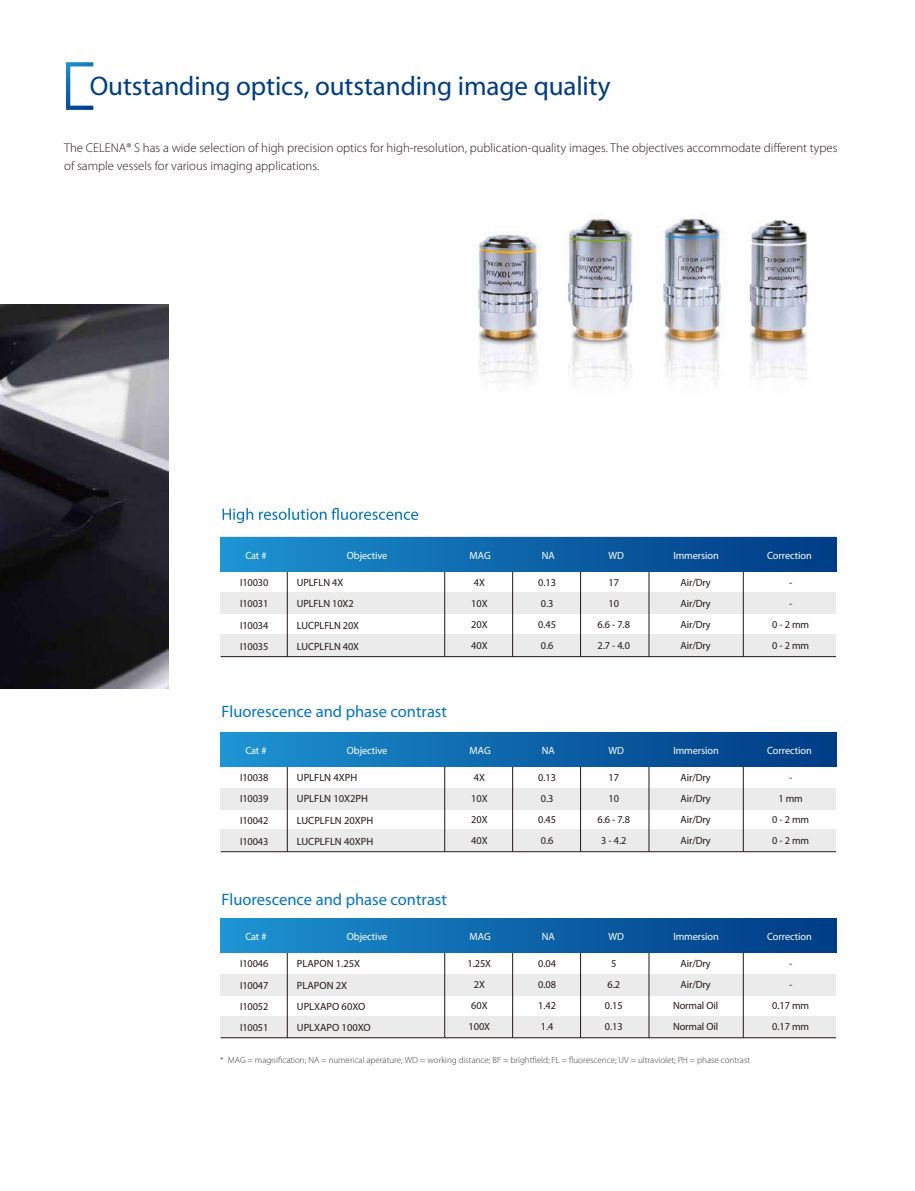
<style>
.page{position:relative;width:915px;height:1191px;background:#fff}
.page>*{position:absolute;margin:0;border:0;box-sizing:border-box;transform-origin:0 0}
.t1{font:27px "Myriad";letter-spacing:-.005em;color:#003c80}
.t2{font:16.5px "Myriad Pro";color:#0075c2}
.t3{font:300 12.75px/18px "Myriad Pro";color:#221815}
.t4{font:10.5px/21px "Myriad Pro";letter-spacing:-.005em;color:#221815;text-align:center}
.t5{font:10.5px "Myriad Pro";letter-spacing:-.005em;color:#fff}
.t6{font:10.5px/21.3px "Myriad Pro";color:#231815}
.t7{font:300 9px "Myriad Pro";color:#3e3a39}
</style>
<div class="page">
<svg style="left:773px;top:143px;width:7px;height:9px"></svg>
<img style="left:472px;top:218px;width:336px;height:164px">
<div style="left:220px;top:593px;width:615px;height:21px;background:#ebebeb"></div>
<div style="left:220px;top:635px;width:615px;height:21px;background:#ebebeb"></div>
<hr style="left:220px;top:656px;width:615px;height:1px;background:#221815">
<hr style="left:287px;top:537px;width:1px;height:120px;background:#221815">
<hr style="left:444px;top:537px;width:1px;height:120px;background:#221815">
<hr style="left:512px;top:537px;width:1px;height:120px;background:#221815">
<hr style="left:580px;top:537px;width:1px;height:120px;background:#221815">
<hr style="left:648px;top:537px;width:1px;height:120px;background:#221815">
<hr style="left:742px;top:537px;width:1px;height:120px;background:#221815">
<svg style="left:222px;top:508px;width:196px;height:15px"></svg>
<div style="left:220px;top:537px;width:615px;height:34px;background:linear-gradient(to right,#1d92d2,#003883)"></div>
<div style="left:220px;top:788px;width:615px;height:21px;background:#ebebeb"></div>
<div style="left:220px;top:830px;width:615px;height:21px;background:#ebebeb"></div>
<hr style="left:220px;top:851px;width:615px;height:1px;background:#221815">
<hr style="left:287px;top:732px;width:1px;height:120px;background:#221815">
<hr style="left:444px;top:732px;width:1px;height:120px;background:#221815">
<hr style="left:512px;top:732px;width:1px;height:120px;background:#221815">
<hr style="left:580px;top:732px;width:1px;height:120px;background:#221815">
<hr style="left:648px;top:732px;width:1px;height:120px;background:#221815">
<hr style="left:742px;top:732px;width:1px;height:120px;background:#221815">
<div style="left:220px;top:732px;width:615px;height:34px;background:linear-gradient(to right,#1d92d2,#003883)"></div>
<div style="left:220px;top:974px;width:615px;height:21px;background:#ebebeb"></div>
<div style="left:220px;top:1016px;width:615px;height:21px;background:#ebebeb"></div>
<hr style="left:220px;top:1037px;width:615px;height:1px;background:#221815">
<hr style="left:287px;top:918px;width:1px;height:120px;background:#221815">
<hr style="left:444px;top:918px;width:1px;height:120px;background:#221815">
<hr style="left:512px;top:918px;width:1px;height:120px;background:#221815">
<hr style="left:580px;top:918px;width:1px;height:120px;background:#221815">
<hr style="left:648px;top:918px;width:1px;height:120px;background:#221815">
<hr style="left:742px;top:918px;width:1px;height:120px;background:#221815">
<div style="left:220px;top:918px;width:615px;height:34px;background:linear-gradient(to right,#1d92d2,#003883)"></div>
<svg style="left:66px;top:62px;width:27px;height:48px"></svg>
<img style="left:0;top:304px;width:168px;height:384px">
<h1 class="t1" style="left:90px;top:73px;width:522px">Outstanding optics, outstanding image quality</h1>
<p class="t3" style="left:64px;top:139px;width:774px">The CELENA® S has a wide selection of high precision optics for high-resolution, publication-quality images. The objectives accommodate di erent types of sample vessels for various imaging applications.</p>
<p class="t5" style="left:245px;top:549px;width:23px">Cat #</p>
<p class="t5" style="left:347px;top:549px;width:42px">Objective</p>
<p class="t5" style="left:541px;top:549px;width:14px">NA</p>
<p class="t5" style="left:608px;top:549px;width:17px">WD</p>
<p class="t5" style="left:673px;top:549px;width:47px">Immersion</p>
<p class="t5" style="left:766px;top:549px;width:46px">Correction</p>
<p class="t4" style="left:240px;top:572px;width:30px;text-align:justify">I10030<br>I10031<br>I10034<br>I10035</p>
<p class="t4" style="left:297px;top:572px;width:64px;text-align:left">UPLFLN 4X<br>UPLFLN 10X2<br>LUCPLFLN 20X<br>LUCPLFLN 40X</p>
<p class="t4" style="left:538px;top:572px;width:19px;text-align:left">0.13<br>0.3<br>0.45<br>0.6</p>
<p class="t5" style="left:469px;top:549px;width:23px">MAG</p>
<p class="t4" style="left:471px;top:572px;width:18px;text-align:left">4X<br>10X<br>20X<br>40X</p>
<p class="t4" style="left:680px;top:572px;width:32px;text-align:justify">Air/Dry Air/Dry Air/Dry Air/Dry</p>
<p class="t4" style="left:772px;top:572px;width:38px">-<br>-<br>0 - 2 mm<br>0 - 2 mm</p>
<p class="t4" style="left:597px;top:572px;width:34px">17<br>10<br>6.6 - 7.8<br>2.7 - 4.0</p>
<h2 class="t2" style="left:221px;top:701px;width:227px">Fluorescence and phase contrast</h2>
<p class="t5" style="left:245px;top:744px;width:23px">Cat #</p>
<p class="t5" style="left:347px;top:744px;width:42px">Objective</p>
<p class="t5" style="left:541px;top:744px;width:14px">NA</p>
<p class="t5" style="left:608px;top:744px;width:17px">WD</p>
<p class="t5" style="left:673px;top:744px;width:47px">Immersion</p>
<p class="t5" style="left:766px;top:744px;width:46px">Correction</p>
<p class="t4" style="left:240px;top:767px;width:30px;text-align:justify">I10038<br>I10039<br>I10042<br>I10043</p>
<p class="t6" style="left:297px;top:767px;width:78px">UPLFLN 4XPH<br>UPLFLN 10X2PH<br>LUCPLFLN 20XPH<br>LUCPLFLN 40XPH</p>
<p class="t4" style="left:538px;top:767px;width:19px;text-align:left">0.13<br>0.3<br>0.45<br>0.6</p>
<p class="t5" style="left:469px;top:744px;width:23px">MAG</p>
<p class="t4" style="left:471px;top:767px;width:18px;text-align:left">4X<br>10X<br>20X<br>40X</p>
<p class="t4" style="left:680px;top:767px;width:32px;text-align:justify">Air/Dry Air/Dry Air/Dry Air/Dry</p>
<p class="t4" style="left:772px;top:767px;width:38px">-<br>1 mm<br>0 - 2 mm<br>0 - 2 mm</p>
<p class="t4" style="left:597px;top:767px;width:34px">17<br>10<br>6.6 - 7.8<br>3 - 4.2</p>
<h2 class="t2" style="left:221px;top:889px;width:227px">Fluorescence and phase contrast</h2>
<p class="t5" style="left:245px;top:930px;width:23px">Cat #</p>
<p class="t5" style="left:347px;top:930px;width:42px">Objective</p>
<p class="t5" style="left:541px;top:930px;width:14px">NA</p>
<p class="t5" style="left:608px;top:930px;width:17px">WD</p>
<p class="t5" style="left:673px;top:930px;width:47px">Immersion</p>
<p class="t5" style="left:766px;top:930px;width:46px">Correction</p>
<p class="t4" style="left:240px;top:953px;width:30px;text-align:justify">I10046<br>I10047<br>I10052<br>I10051</p>
<p class="t6" style="left:297px;top:953px;width:75px">PLAPON 1.25X<br>PLAPON 2X<br>UPLXAPO 60XO<br>UPLXAPO 100XO</p>
<p class="t4" style="left:538px;top:953px;width:19px;text-align:justify">0.04<br>0.08<br>1.42<br>1.4</p>
<p class="t5" style="left:469px;top:930px;width:23px">MAG</p>
<p class="t4" style="left:467px;top:953px;width:25px">1.25X<br>2X<br>60X<br>100X</p>
<p class="t4" style="left:672px;top:953px;width:47px">Air/Dry<br>Air/Dry<br>Normal Oil<br>Normal Oil</p>
<p class="t4" style="left:772px;top:953px;width:38px">-<br>-<br>0.17 mm<br>0.17 mm</p>
<p class="t4" style="left:604px;top:953px;width:19px">5<br>6.2<br>0.15<br>0.13</p>
<p class="t7" style="left:220px;top:1054px;width:531px">* MAG = magnification; NA = numerical aperature; WD = working distance; BF = brightfield; FL = fluorescence; UV = ultraviolet; PH = phase contrast</p>
</div>
